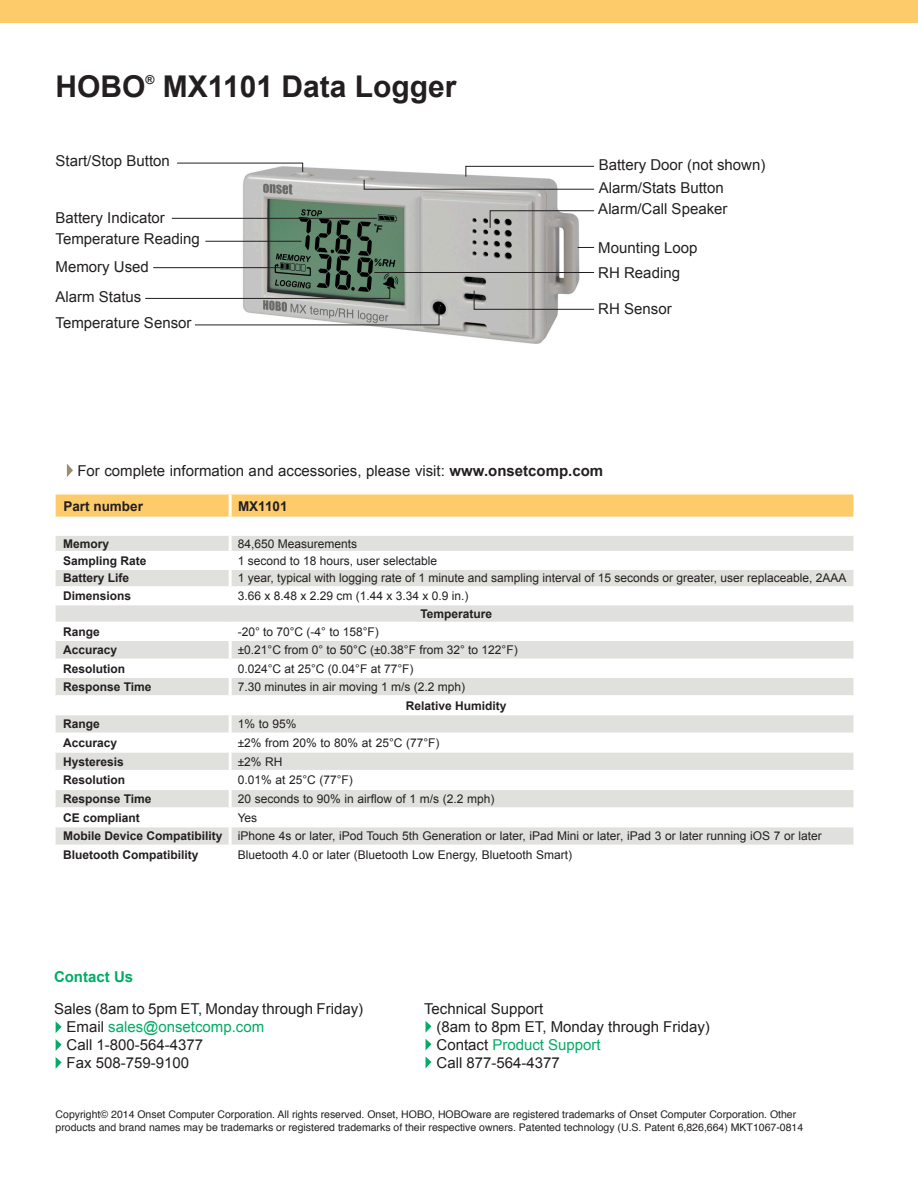
<style>
.page{position:relative;width:918px;height:1188px;background:#fff}
.page>*{position:absolute;margin:0;border:0;box-sizing:border-box;transform-origin:0 0}
.t1{font:700 30px "Arial";color:#231f20}
.t2{font:15px "Arial";color:#231f20}
.t3{font:15px "Arial";color:#00ac66}
.t4{font:700 15px "Arial";color:#00ac66}
.t5{font:700 13.5px "Arial";color:#231f20}
.t6{font:700 12.3px "Arial";color:#231f20}
.t7{font:12px "Arial";color:#231f20}
.t8{font:700 12px "Arial";color:#231f20}
.t9{font:10.5px/12.6px "Helvetica";color:#231f20}
.s1{font-weight:700}
.s2{color:#231f20}
</style>
<div class="page">
<div style="left:0;top:0;width:918px;height:22px;background:#fecb6a"></div>
<svg style="left:67px;top:464px;width:6px;height:13px"></svg>
<svg style="left:56px;top:494px;width:797px;height:23px;background:#fecc6f"></svg>
<svg style="left:56px;top:536px;width:797px;height:309px;fill:#e2e2de"></svg>
<hr style="left:229px;top:494px;width:3px;height:23px;background:#fff">
<hr style="left:229px;top:536px;width:3px;height:15px;background:#fff">
<hr style="left:229px;top:552px;width:3px;height:17px;background:#fff">
<hr style="left:229px;top:570px;width:3px;height:16px;background:#fff">
<hr style="left:229px;top:588px;width:3px;height:16px;background:#fff">
<hr style="left:229px;top:623px;width:3px;height:16px;background:#fff">
<hr style="left:229px;top:641px;width:3px;height:18px;background:#fff">
<hr style="left:229px;top:660px;width:3px;height:16px;background:#fff">
<hr style="left:229px;top:678px;width:3px;height:17px;background:#fff">
<hr style="left:229px;top:715px;width:3px;height:18px;background:#fff">
<hr style="left:229px;top:733px;width:3px;height:19px;background:#fff">
<hr style="left:229px;top:752px;width:3px;height:19px;background:#fff">
<hr style="left:229px;top:771px;width:3px;height:18px;background:#fff">
<hr style="left:229px;top:790px;width:3px;height:17px;background:#fff">
<hr style="left:229px;top:809px;width:3px;height:17px;background:#fff">
<hr style="left:229px;top:827px;width:3px;height:18px;background:#fff">
<hr style="left:56px;top:604px;width:174px;height:1px;background:#fff">
<hr style="left:230px;top:604px;width:623px;height:1px;background:#fff">
<hr style="left:56px;top:622px;width:174px;height:1px;background:#fff">
<hr style="left:230px;top:622px;width:623px;height:1px;background:#fff">
<hr style="left:56px;top:714px;width:174px;height:1px;background:#fff">
<hr style="left:56px;top:639px;width:174px;height:2px;background:#fff">
<hr style="left:230px;top:639px;width:623px;height:2px;background:#fff">
<hr style="left:56px;top:733px;width:173px;height:1px;background:#fff">
<hr style="left:56px;top:659px;width:174px;height:1px;background:#fff">
<hr style="left:230px;top:659px;width:623px;height:1px;background:#fff">
<hr style="left:56px;top:751px;width:173px;height:2px;background:#fff">
<hr style="left:56px;top:676px;width:174px;height:2px;background:#fff">
<hr style="left:230px;top:676px;width:623px;height:2px;background:#fff">
<hr style="left:56px;top:770px;width:173px;height:1px;background:#fff">
<hr style="left:56px;top:695px;width:174px;height:2px;background:#fff">
<hr style="left:230px;top:695px;width:623px;height:2px;background:#fff">
<hr style="left:230px;top:714px;width:623px;height:1px;background:#fff">
<hr style="left:232px;top:733px;width:621px;height:1px;background:#fff">
<hr style="left:232px;top:751px;width:621px;height:2px;background:#fff">
<hr style="left:232px;top:770px;width:621px;height:1px;background:#fff">
<hr style="left:56px;top:789px;width:174px;height:1px;background:#fff">
<hr style="left:230px;top:789px;width:623px;height:1px;background:#fff">
<hr style="left:56px;top:807px;width:174px;height:2px;background:#fff">
<hr style="left:230px;top:807px;width:623px;height:2px;background:#fff">
<hr style="left:56px;top:826px;width:174px;height:1px;background:#fff">
<hr style="left:230px;top:826px;width:623px;height:1px;background:#fff">
<hr style="left:56px;top:551px;width:174px;height:1px;background:#fff">
<hr style="left:230px;top:551px;width:623px;height:1px;background:#fff">
<hr style="left:56px;top:569px;width:174px;height:1px;background:#fff">
<hr style="left:230px;top:569px;width:623px;height:1px;background:#fff">
<hr style="left:56px;top:586px;width:174px;height:2px;background:#fff">
<hr style="left:230px;top:586px;width:623px;height:2px;background:#fff">
<img style="left:221px;top:162px;width:374px;height:182px">
<svg style="left:363px;top:166px;width:232px;height:24px"></svg>
<svg style="left:489px;top:210px;width:106px;height:19px"></svg>
<svg style="left:578px;top:247px;width:16px;height:1px"></svg>
<hr style="left:374px;top:272px;width:220px;height:1px;background:#231f20">
<svg style="left:473px;top:290px;width:122px;height:20px"></svg>
<svg style="left:177px;top:162px;width:126px;height:11px"></svg>
<svg style="left:145px;top:284px;width:246px;height:15px"></svg>
<svg style="left:195px;top:306px;width:245px;height:20px"></svg>
<hr style="left:172px;top:218px;width:205px;height:1px;background:#231f20">
<hr style="left:205px;top:241px;width:97px;height:1px;background:#231f20">
<hr style="left:153px;top:267px;width:128px;height:1px;background:#231f20">
<svg style="left:56px;top:1021px;width:6px;height:12px"></svg>
<svg style="left:56px;top:1039px;width:6px;height:12px"></svg>
<svg style="left:56px;top:1057px;width:6px;height:12px"></svg>
<svg style="left:426px;top:1021px;width:5px;height:11px"></svg>
<svg style="left:426px;top:1039px;width:5px;height:11px"></svg>
<svg style="left:426px;top:1057px;width:5px;height:11px"></svg>
<p class="t1" style="left:56px;top:69px;width:92px">HOBO</p>
<p class="t6" style="left:146px;top:73px;width:11px">®</p>
<p class="t1" style="left:163px;top:69px;width:295px">MX1101 Data Logger</p>
<p class="t2" style="left:56px;top:153px;width:116px">Start/Stop Button</p>
<p class="t2" style="left:599px;top:156px;width:168px">Battery Door (not shown)</p>
<p class="t2" style="left:598px;top:200px;width:131px">Alarm/Call Speaker</p>
<p class="t2" style="left:599px;top:179px;width:127px">Alarm/Stats Button</p>
<p class="t2" style="left:56px;top:209px;width:111px">Battery Indicator</p>
<p class="t2" style="left:56px;top:230px;width:146px">Temperature Reading</p>
<p class="t2" style="left:598px;top:239px;width:101px">Mounting Loop</p>
<p class="t2" style="left:598px;top:264px;width:83px">RH Reading</p>
<p class="t2" style="left:598px;top:300px;width:75px">RH Sensor</p>
<p class="t2" style="left:56px;top:258px;width:95px">Memory Used</p>
<p class="t2" style="left:56px;top:288px;width:87px">Alarm Status</p>
<p class="t2" style="left:56px;top:315px;width:137px">Temperature Sensor</p>
<p class="t2" style="left:77px;top:462px;width:527px">For complete information and accessories, please visit: <span class="s1">www.onsetcomp.com</span></p>
<p class="t5" style="left:63px;top:499px;width:81px">Part number</p>
<p class="t5" style="left:238px;top:499px;width:51px">MX1101</p>
<p class="t8" style="left:63px;top:537px;width:48px">Memory</p>
<p class="t7" style="left:238px;top:537px;width:121px">84,650 Measurements</p>
<p class="t8" style="left:63px;top:554px;width:85px">Sampling Rate</p>
<p class="t7" style="left:238px;top:554px;width:201px">1 second to 18 hours, user selectable</p>
<p class="t8" style="left:63px;top:572px;width:68px">Battery Life</p>
<p class="t7" style="left:238px;top:572px;width:610px">1 year, typical with logging rate of 1 minute and sampling interval of 15 seconds or greater, user replaceable, 2AAA</p>
<p class="t8" style="left:63px;top:589px;width:70px">Dimensions</p>
<p class="t7" style="left:238px;top:589px;width:232px">3.66 x 8.48 x 2.29 cm (1.44 x 3.34 x 0.9 in.)</p>
<p class="t8" style="left:420px;top:607px;width:73px">Temperature</p>
<p class="t8" style="left:63px;top:625px;width:38px">Range</p>
<p class="t7" style="left:238px;top:625px;width:143px">-20° to 70°C (-4° to 158°F)</p>
<p class="t8" style="left:63px;top:643px;width:56px">Accuracy</p>
<p class="t7" style="left:238px;top:643px;width:282px">±0.21°C from 0° to 50°C (±0.38°F from 32° to 122°F)</p>
<p class="t8" style="left:63px;top:662px;width:64px">Resolution</p>
<p class="t7" style="left:238px;top:662px;width:177px">0.024°C at 25°C (0.04°F at 77°F)</p>
<p class="t8" style="left:63px;top:680px;width:90px">Response Time</p>
<p class="t7" style="left:238px;top:680px;width:229px">7.30 minutes in air moving 1 m/s (2.2 mph)</p>
<p class="t8" style="left:406px;top:699px;width:102px">Relative Humidity</p>
<p class="t8" style="left:63px;top:717px;width:38px">Range</p>
<p class="t7" style="left:238px;top:717px;width:60px">1% to 95%</p>
<p class="t8" style="left:63px;top:736px;width:56px">Accuracy</p>
<p class="t7" style="left:238px;top:736px;width:203px">±2% from 20% to 80% at 25°C (77°F)</p>
<p class="t8" style="left:63px;top:755px;width:62px">Hysteresis</p>
<p class="t7" style="left:238px;top:755px;width:46px">±2% RH</p>
<p class="t8" style="left:63px;top:773px;width:64px">Resolution</p>
<p class="t7" style="left:238px;top:773px;width:117px">0.01% at 25°C (77°F)</p>
<p class="t8" style="left:63px;top:792px;width:90px">Response Time</p>
<p class="t7" style="left:238px;top:792px;width:258px">20 seconds to 90% in airflow of 1 m/s (2.2 mph)</p>
<p class="t8" style="left:63px;top:811px;width:78px">CE compliant</p>
<p class="t7" style="left:238px;top:811px;width:21px">Yes</p>
<p class="t8" style="left:63px;top:829px;width:161px">Mobile Device Compatibility</p>
<p class="t7" style="left:238px;top:829px;width:586px">iPhone 4s or later, iPod Touch 5th Generation or later, iPad Mini or later, iPad 3 or later running iOS 7 or later</p>
<p class="t8" style="left:63px;top:848px;width:137px">Bluetooth Compatibility</p>
<p class="t7" style="left:238px;top:848px;width:336px">Bluetooth 4.0 or later (Bluetooth Low Energy, Bluetooth Smart)</p>
<p class="t4" style="left:54px;top:968px;width:81px">Contact Us</p>
<p class="t2" style="left:54px;top:1001px;width:311px">Sales (8am to 5pm ET, Monday through Friday)</p>
<p class="t3" style="left:67px;top:1019px;width:199px"><span class="s2">Email</span> sales@onsetcomp.com</p>
<p class="t2" style="left:67px;top:1037px;width:138px">Call 1-800-564-4377</p>
<p class="t2" style="left:67px;top:1055px;width:124px">Fax 508-759-9100</p>
<p class="t2" style="left:424px;top:1001px;width:121px">Technical Support</p>
<p class="t2" style="left:437px;top:1019px;width:275px">(8am to 8pm ET, Monday through Friday)</p>
<p class="t3" style="left:437px;top:1037px;width:166px"><span class="s2">Contact</span> Product Support</p>
<p class="t2" style="left:437px;top:1055px;width:125px">Call 877-564-4377</p>
<p class="t9" style="left:56px;top:1109px;width:749px">Copyright© 2014 Onset Computer Corporation. All rights reserved. Onset, HOBO, HOBOware are registered trademarks of Onset Computer Corporation. Other products and brand names may be trademarks or registered trademarks of their respective owners. Patented technology (U.S. Patent 6,826,664) MKT1067-0814</p>
</div>
